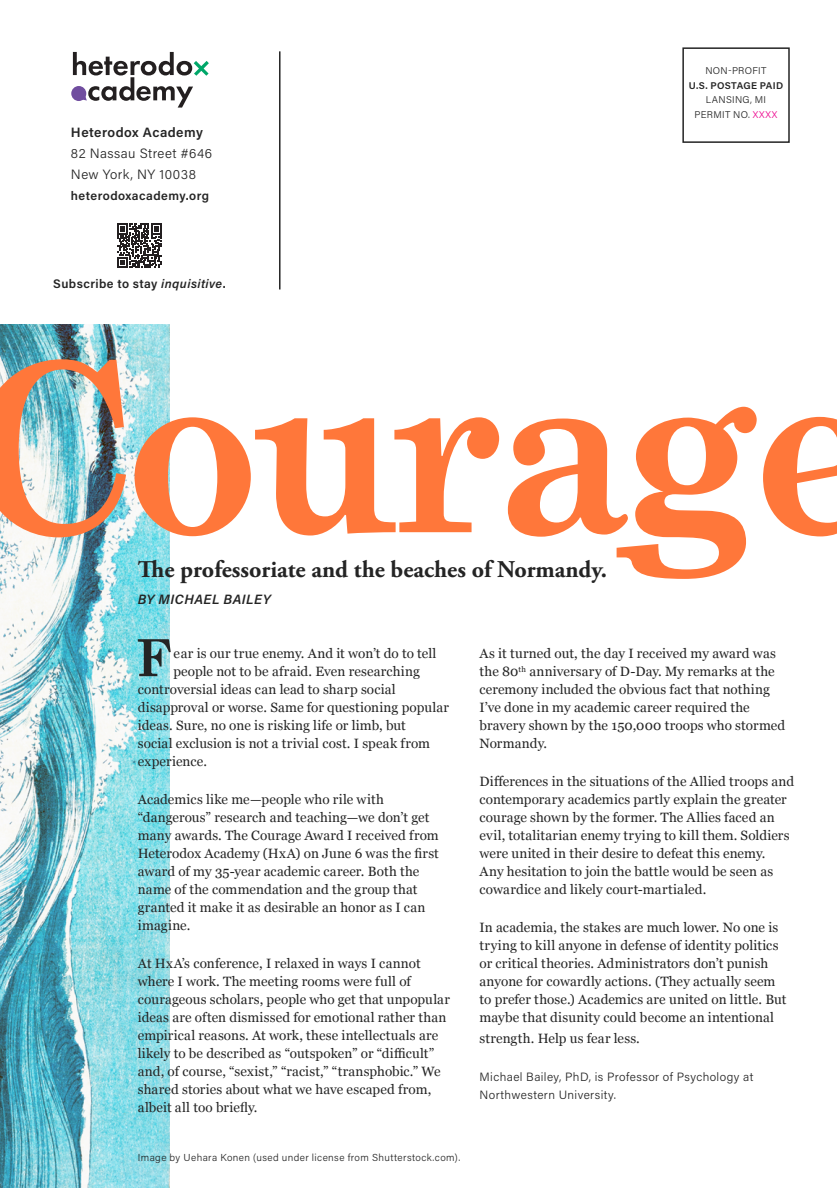
<style>
.page{position:relative;width:837px;height:1188px;background:#fff}
.page>*{position:absolute;margin:0;border:0;box-sizing:border-box;transform-origin:0 0}
.t1{font:700 51.3px "Grad";color:#242424}
.t2{font:700 24px "Adobe Garamond Pro";color:#242424}
.t3{font:13.5px/18px "Georgia";letter-spacing:.01em;color:#242424}
.t4{font:300 13.5px/21px "Acumin Pro";letter-spacing:.035em;color:#242424}
.t5{font:600 13.5px "Acumin Pro";letter-spacing:.035em;color:#242424}
.t6{font:italic 600 13.5px "Acumin Pro";letter-spacing:.04em;color:#242424}
.t7{font:600 12.3px "Acumin Pro";letter-spacing:.035em;color:#242424}
.t8{font:300 12px/18px "Acumin Pro";letter-spacing:.035em;color:#242424}
.t9{font:300 10.2px "Acumin Pro";letter-spacing:.04em;color:#242424}
.t10{font:300 9.75px/14.7px "Acumin Pro";letter-spacing:.035em;color:#242424;text-align:center}
.t11{font:600 9.75px "Acumin Pro";letter-spacing:.035em;color:#242424}
.s1{font-style:italic}
.s2{color:#ec008c}
</style>
<div class="page">
<img style="left:0;top:324px;width:169px;height:864px">
<svg style="left:0;top:359px;width:837px;height:220px"></svg>
<svg style="left:71px;top:86px;width:15px;height:15px"></svg>
<svg style="left:73px;top:52px;width:136px;height:56px"></svg>
<svg style="left:117px;top:224px;width:44px;height:44px"></svg>
<div style="left:682px;top:47px;width:108px;height:96px;border:2px solid #242424"></div>
<hr style="left:279px;top:51px;width:2px;height:239px;background:#242424">
<p class="t5" style="left:71px;top:123px;width:133px">Heterodox Academy</p>
<p class="t4" style="left:71px;top:142px;width:143px">82 Nassau Street #646<br>New York, NY 10038</p>
<p class="t7" style="left:71px;top:187px;width:140px">heterodoxacademy.org</p>
<p class="t7" style="left:53px;top:275px;width:174px">Subscribe to stay <span class="s1">inquisitive</span>.</p>
<p class="t10" style="left:705px;top:63px;width:63px">NON-PROFIT</p>
<p class="t11" style="left:689px;top:78px;width:96px">U.S. POSTAGE PAID</p>
<p class="t10" style="left:695px;top:92px;width:84px">LANSING, MI<br>PERMIT NO. <span class="s2">XXXX</span></p>
<h2 class="t2" style="left:138px;top:555px;width:471px">The professoriate and the beaches of Normandy.</h2>
<p class="t6" style="left:138px;top:590px;width:134px">BY MICHAEL BAILEY</p>
<h1 class="t1" style="left:138px;top:626px;width:35px">F</h1>
<p class="t3" style="left:173px;top:644px;width:265px">ear is our true enemy. And it won’t do to tell</p>
<p class="t3" style="left:173px;top:662px;width:248px">people not to be afraid. Even researching</p>
<p class="t3" style="left:138px;top:680px;width:259px">controversial ideas can lead to sharp social</p>
<p class="t3" style="left:138px;top:698px;width:313px">disapproval or worse. Same for questioning popular</p>
<p class="t3" style="left:138px;top:716px;width:270px">ideas. Sure, no one is risking life or limb, but</p>
<p class="t3" style="left:138px;top:734px;width:294px">social exclusion is not a trivial cost. I speak from</p>
<p class="t3" style="left:138px;top:752px;width:71px">experience.</p>
<p class="t3" style="left:138px;top:790px;width:303px">Academics like me—people who rile with “dangerous” research and teaching—we don’t get many awards. The Courage Award I received from Heterodox Academy (HxA) on June 6 was the first award of my 35-year academic career. Both the name of the commendation and the group that granted it make it as desirable an honor as I can imagine.</p>
<p class="t3" style="left:138px;top:954px;width:314px">At HxA’s conference, I relaxed in ways I cannot where I work. The meeting rooms were full of courageous scholars, people who get that unpopular ideas are often dismissed for emotional rather than empirical reasons. At work, these intellectuals are likely to be described as “outspoken” or “difficult” and, of course, “sexist,” “racist,” “transphobic.” We shared stories about what we have escaped from, albeit all too briefly.</p>
<p class="t9" style="left:138px;top:1151px;width:324px">Image by Uehara Konen (used under license from Shutterstock.com).</p>
<p class="t3" style="left:480px;top:644px;width:307px">As it turned out, the day I received my award was the 80<sup>th</sup> anniversary of D-Day. My remarks at the ceremony included the obvious fact that nothing I’ve done in my academic career required the bravery shown by the 150,000 troops who stormed Normandy.</p>
<p class="t3" style="left:480px;top:772px;width:316px">Differences in the situations of the Allied troops and contemporary academics partly explain the greater courage shown by the former. The Allies faced an evil, totalitarian enemy trying to kill them. Soldiers were united in their desire to defeat this enemy.<br>Any hesitation to join the battle would be seen as cowardice and likely court-martialed.</p>
<p class="t3" style="left:480px;top:918px;width:308px">In academia, the stakes are much lower. No one is trying to kill anyone in defense of identity politics or critical theories. Administrators don’t punish anyone for cowardly actions. (They actually seem to prefer those.) Academics are united on little. But maybe that disunity could become an intentional</p>
<p class="t3" style="left:480px;top:1029px;width:162px">strength. Help us fear less.</p>
<p class="t8" style="left:480px;top:1067px;width:275px">Michael Bailey, PhD, is Professor of Psychology at<br>Northwestern University.</p>
</div>
